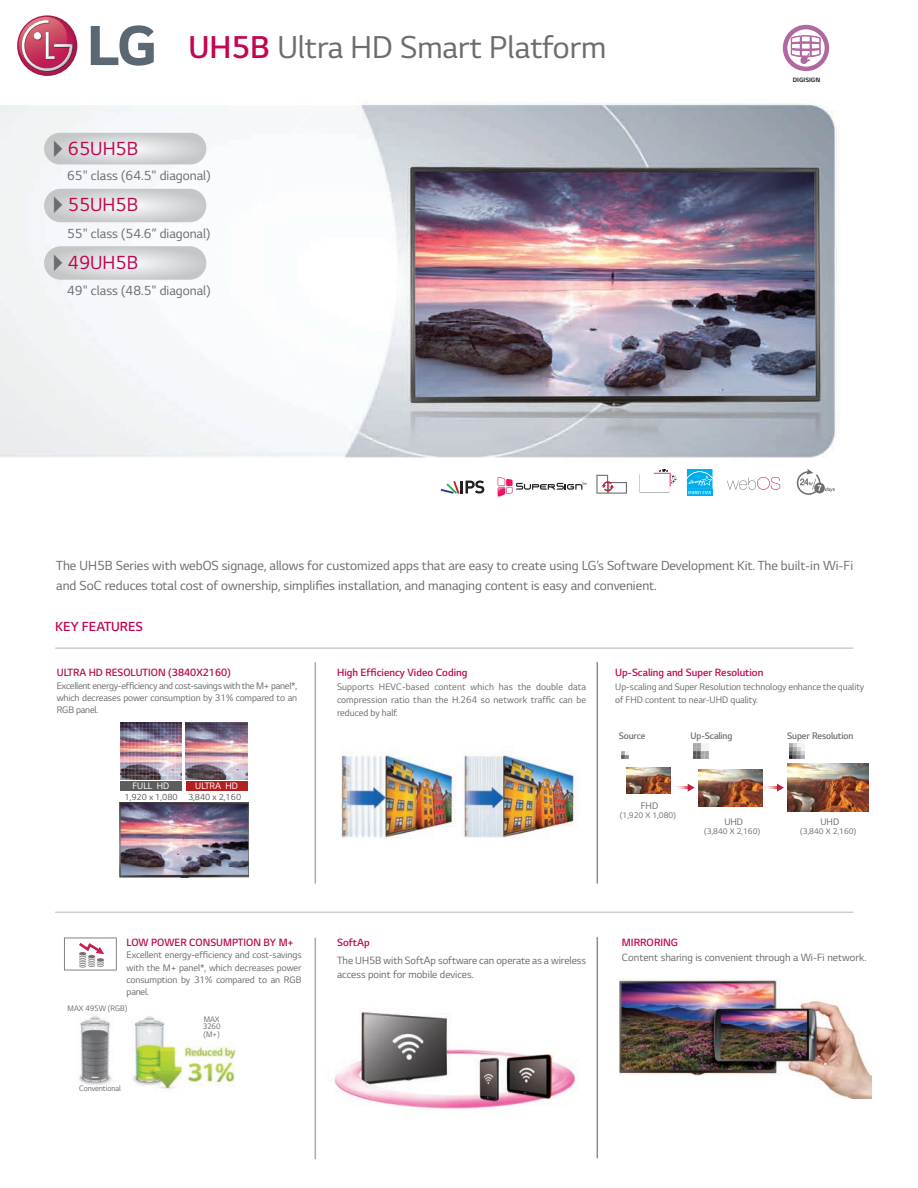
<style>
.page{position:relative;width:918px;height:1188px;background:#fff}
.page>*{position:absolute;margin:0;border:0;box-sizing:border-box;transform-origin:0 0}
.t1{font:36px "LG Smart";color:#6c6d70}
.t2{font:21.6px "LG Smart";color:#c30552}
.t3{font:15px/19.5px "LG Smart";color:#6c6d70}
.t4{font:300 15px "LG Smart";color:#c30552}
.t5{font:12px/14.4px "LG Smart";color:#6c6d70}
.t6{font:300 12px "LG Smart";color:#c30552}
.t7{font:300 12px "LG Smart";color:#b80a4d}
.t8{font:10.8px/12.1px "LG Smart";color:#6c6d70;text-align:justify}
.t9{font:300 10.8px "LG Smart";letter-spacing:-.01em;color:#6c6d70}
.t10{font:10.65px "LG Smart";color:#fff}
.t11{font:10.05px "LG Smart";color:#5d5d5d}
.t12{font:9.3px "LG Smart";color:#6c6d70}
.t13{font:9px/7.8px "LG Smart";letter-spacing:-.005em;color:#6c6d70;text-align:justify}
.t14{font:700 7.2px "LG Smart";color:#231f20}
.s1{font-weight:300;color:#c30552}
</style>
<div class="page">
<img style="left:0;top:16px;width:837px;height:482px">
<div style="left:783px;top:25px;width:46px;height:46px;border:4px solid #b1679f;border-radius:50%"></div>
<svg style="left:791px;top:35px;width:30px;height:29px"></svg>
<hr style="left:55px;top:647px;width:798px;height:2px;background:#cccdcf">
<hr style="left:55px;top:912px;width:798px;height:1px;background:#cccdcf">
<svg style="left:91px;top:25px;width:63px;height:41px"></svg>
<svg style="left:17px;top:15px;width:60px;height:61px"></svg>
<svg style="left:17px;top:17px;width:56px;height:55px"></svg>
<div style="left:727px;top:476px;width:54px;height:14px;background:#fff"></div>
<svg style="left:727px;top:477px;width:53px;height:13px"></svg>
<svg style="left:596px;top:475px;width:31px;height:19px"></svg>
<svg style="left:441px;top:480px;width:43px;height:14px"></svg>
<svg style="left:497px;top:477px;width:89px;height:20px"></svg>
<svg style="left:797px;top:469px;width:38px;height:26px"></svg>
<svg style="left:640px;top:469px;width:37px;height:24px"></svg>
<div style="left:640px;top:475px;width:29px;height:17px;background:#fff"></div>
<svg style="left:686px;top:470px;width:1px;height:26px"></svg>
<svg style="left:687px;top:494px;width:26px;height:2px"></svg>
<svg style="left:687px;top:470px;width:26px;height:24px"></svg>
<hr style="left:315px;top:662px;width:1px;height:222px;background:#abacb0">
<hr style="left:315px;top:938px;width:1px;height:221px;background:#abacb0">
<hr style="left:597px;top:662px;width:1px;height:222px;background:#8b8d90">
<hr style="left:597px;top:937px;width:1px;height:221px;background:#8b8d90">
<img style="left:120px;top:803px;width:129px;height:75px">
<img style="left:120px;top:723px;width:62px;height:57px">
<img style="left:186px;top:723px;width:61px;height:57px">
<div style="left:120px;top:781px;width:62px;height:10px;background:#5d5d5d"></div>
<div style="left:186px;top:781px;width:61px;height:10px;background:#b21f22"></div>
<img style="left:341px;top:753px;width:236px;height:86px">
<svg style="left:621px;top:751px;width:8px;height:8px"></svg>
<svg style="left:693px;top:743px;width:16px;height:16px"></svg>
<svg style="left:789px;top:743px;width:16px;height:16px"></svg>
<img style="left:787px;top:764px;width:82px;height:47px">
<img style="left:699px;top:770px;width:63px;height:37px">
<img style="left:627px;top:767px;width:44px;height:26px">
<svg style="left:676px;top:784px;width:19px;height:8px"></svg>
<svg style="left:765px;top:784px;width:19px;height:8px"></svg>
<img style="left:334px;top:1011px;width:242px;height:98px">
<img style="left:619px;top:978px;width:252px;height:121px">
<img style="left:79px;top:1016px;width:157px;height:73px">
<svg style="left:64px;top:938px;width:53px;height:32px"></svg>
<svg style="left:44px;top:133px;width:162px;height:31px;background:#d6d7d8"></svg>
<svg style="left:44px;top:189px;width:162px;height:33px;background:#d6d7d9"></svg>
<svg style="left:44px;top:246px;width:162px;height:34px;background:#d6d7d9"></svg>
<h1 class="t1" style="left:188px;top:28px;width:419px"><span class="s1">UH5B</span> Ultra HD Smart Platform</h1>
<h2 class="t2" style="left:68px;top:137px;width:72px">65UH5B</h2>
<h3 class="t3" style="left:67px;top:166px;width:145px">65" class (64.5" diagonal)</h3>
<h2 class="t2" style="left:68px;top:193px;width:72px">55UH5B</h2>
<h3 class="t3" style="left:67px;top:224px;width:145px">55" class (54.6” diagonal)</h3>
<h2 class="t2" style="left:68px;top:251px;width:72px">49UH5B</h2>
<h3 class="t3" style="left:67px;top:281px;width:145px">49" class (48.5" diagonal)</h3>
<p class="t14" style="left:793px;top:76px;width:29px">DIGISIGN</p>
<p class="t3" style="left:56px;top:556px;width:798px">The UH5B Series with webOS signage, allows for customized apps that are easy to create using LG’s Software Development Kit. The built-in Wi-Fi and SoC reduces total cost of ownership, simplifies installation, and managing content is easy and convenient.</p>
<h3 class="t4" style="left:55px;top:618px;width:89px">KEY FEATURES</h3>
<p class="t7" style="left:57px;top:666px;width:176px">ULTRA HD RESOLUTION (3840X2160)</p>
<p class="t8" style="left:57px;top:679px;width:242px">Excellent energy-efficiency and cost-savings with the M+ panel*, which decreases power consumption by 31% compared to an RGB panel.</p>
<p class="t10" style="left:133px;top:780px;width:38px">FULL HD</p>
<p class="t10" style="left:195px;top:780px;width:44px">ULTRA HD</p>
<p class="t11" style="left:125px;top:792px;width:118px">1,920 x 1,080 3,840 x 2,160</p>
<p class="t6" style="left:337px;top:666px;width:132px">High Efficiency Video Coding</p>
<p class="t8" style="left:337px;top:680px;width:250px;line-height:12.9px">Supports HEVC-based content which has the double data compression ratio than the H.264 so network traffic can be reduced by half.</p>
<p class="t6" style="left:615px;top:666px;width:150px">Up-Scaling and Super Resolution</p>
<p class="t8" style="left:615px;top:680px;width:250px;line-height:12.9px">Up-scaling and Super Resolution technology enhance the quality of FHD content to near-UHD quality.</p>
<p class="t9" style="left:619px;top:730px;width:28px">Source</p>
<p class="t9" style="left:691px;top:730px;width:43px">Up-Scaling</p>
<p class="t8" style="left:641px;top:800px;width:19px">FHD</p>
<p class="t12" style="left:620px;top:811px;width:58px">(1,920 X 1,080)</p>
<p class="t8" style="left:724px;top:815px;width:20px">UHD</p>
<p class="t12" style="left:704px;top:826px;width:58px">(3,840 X 2,160)</p>
<p class="t9" style="left:787px;top:730px;width:68px">Super Resolution</p>
<p class="t8" style="left:820px;top:815px;width:20px">UHD</p>
<p class="t12" style="left:800px;top:826px;width:58px">(3,840 X 2,160)</p>
<p class="t7" style="left:127px;top:936px;width:169px">LOW POWER CONSUMPTION BY M+</p>
<p class="t8" style="left:127px;top:949px;width:176px">Excellent energy-efficiency and cost-savings with the M+ panel*, which decreases power consumption by 31% compared to an RGB panel.</p>
<p class="t13" style="left:68px;top:1004px;width:61px">MAX 495W (RGB)</p>
<p class="t13" style="left:79px;top:1084px;width:43px">Conventional</p>
<p class="t13" style="left:203px;top:1015px;width:20px">MAX 3260 (M+)</p>
<p class="t6" style="left:337px;top:936px;width:34px">SoftAp</p>
<p class="t5" style="left:337px;top:953px;width:250px">The UH5B with SoftAp software can operate as a wireless access point for mobile devices.</p>
<p class="t6" style="left:622px;top:936px;width:58px">MIRRORING</p>
<p class="t5" style="left:622px;top:950px;width:246px">Content sharing is convenient through a Wi-Fi network.</p>
</div>
